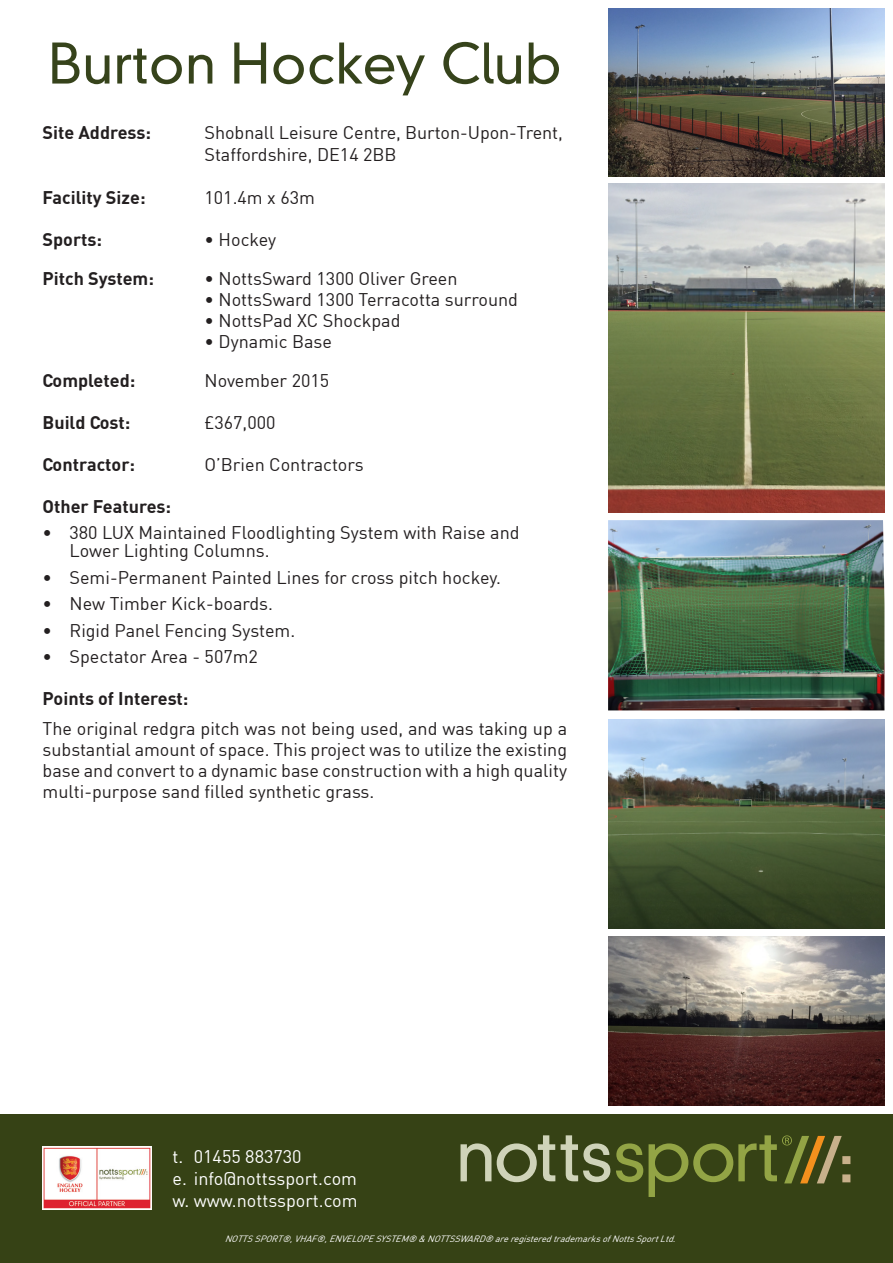
<style>
.page{position:relative;width:893px;height:1263px;background:#fff}
.page>*{position:absolute;margin:0;border:0;box-sizing:border-box;transform-origin:0 0}
.t1{font:300 54px "DIN Neuzeit Grotesk LT";color:#36431b}
.t2{font:18px/21px "DIN";color:#231f20}
.t3{font:700 18px "DIN";color:#231f20}
.t4{font:18px "DIN";color:#fff}
.t5{font:italic 9px "DIN";color:#fff}
</style>
<div class="page">
<div style="left:0;top:1114px;width:893px;height:149px;background:#364215"></div>
<svg style="left:460px;top:1143px;width:31px;height:38px"></svg>
<svg style="left:497px;top:1135px;width:58px;height:47px"></svg>
<svg style="left:561px;top:1135px;width:49px;height:47px"></svg>
<svg style="left:616px;top:1143px;width:27px;height:39px"></svg>
<svg style="left:649px;top:1135px;width:201px;height:62px"></svg>
<img style="left:43px;top:1146px;width:108px;height:64px">
<img style="left:608px;top:936px;width:276px;height:170px">
<img style="left:608px;top:184px;width:276px;height:328px">
<img style="left:608px;top:520px;width:276px;height:190px">
<img style="left:608px;top:9px;width:276px;height:167px">
<img style="left:608px;top:720px;width:276px;height:208px">
<p class="t1" style="left:48px;top:31px;width:515px">Burton Hockey Club</p>
<p class="t3" style="left:43px;top:121px;width:110px">Site Address:</p>
<p class="t2" style="left:205px;top:122px;width:360px;line-height:21.6px">Shobnall Leisure Centre, Burton-Upon-Trent,<br>Staffordshire, DE14 2BB</p>
<p class="t3" style="left:43px;top:185px;width:105px">Facility Size:</p>
<p class="t2" style="left:205px;top:186px;width:112px">101.4m x 63m</p>
<p class="t3" style="left:43px;top:227px;width:61px">Sports:</p>
<p class="t2" style="left:205px;top:228px;width:73px">• Hockey</p>
<p class="t3" style="left:43px;top:266px;width:113px">Pitch System:</p>
<p class="t2" style="left:205px;top:267px;width:254px">• NottsSward 1300 Oliver Green</p>
<p class="t2" style="left:205px;top:288px;width:315px">• NottsSward 1300 Terracotta surround</p>
<p class="t2" style="left:205px;top:309px;width:198px">• NottsPad XC Shockpad</p>
<p class="t2" style="left:205px;top:330px;width:129px">• Dynamic Base</p>
<p class="t3" style="left:43px;top:368px;width:94px">Completed:</p>
<p class="t2" style="left:205px;top:369px;width:126px">November 2015</p>
<p class="t3" style="left:43px;top:410px;width:89px">Build Cost:</p>
<p class="t2" style="left:205px;top:411px;width:72px">£367,000</p>
<p class="t3" style="left:43px;top:452px;width:94px">Contractor:</p>
<p class="t2" style="left:205px;top:453px;width:161px">O’Brien Contractors</p>
<p class="t3" style="left:43px;top:494px;width:130px">Other Features:</p>
<p class="t2" style="left:70px;top:523px;width:452px;line-height:18px;text-indent:-27px">• 380 LUX Maintained Floodlighting System with Raise and<br>Lower Lighting Columns.</p>
<p class="t2" style="left:43px;top:566px;width:460px">• Semi-Permanent Painted Lines for cross pitch hockey.</p>
<p class="t2" style="left:43px;top:593px;width:232px">• New Timber Kick-boards.</p>
<p class="t2" style="left:43px;top:619px;width:254px">• Rigid Panel Fencing System.</p>
<p class="t2" style="left:43px;top:646px;width:217px">• Spectator Area - 507m2</p>
<p class="t3" style="left:43px;top:687px;width:147px">Points of Interest:</p>
<p class="t2" style="left:43px;top:717px;width:526px;text-align:justify">The original redgra pitch was not being used, and was taking up a substantial amount of space. This project was to utilize the existing base and convert to a dynamic base construction with a high quality multi-purpose sand filled synthetic grass.</p>
<p class="t4" style="left:173px;top:1145px;width:131px">t. 01455 883730</p>
<p class="t4" style="left:173px;top:1167px;width:186px">e. info@nottssport.com</p>
<p class="t4" style="left:173px;top:1189px;width:187px">w. www.nottssport.com</p>
<p class="t5" style="left:225px;top:1233px;width:456px">NOTTSSPORT®,VHAF®,ENVELOPESYSTEM® &amp;NOTTSSWARD® areregisteredtrademarksofNottsSportLtd.</p>
</div>
